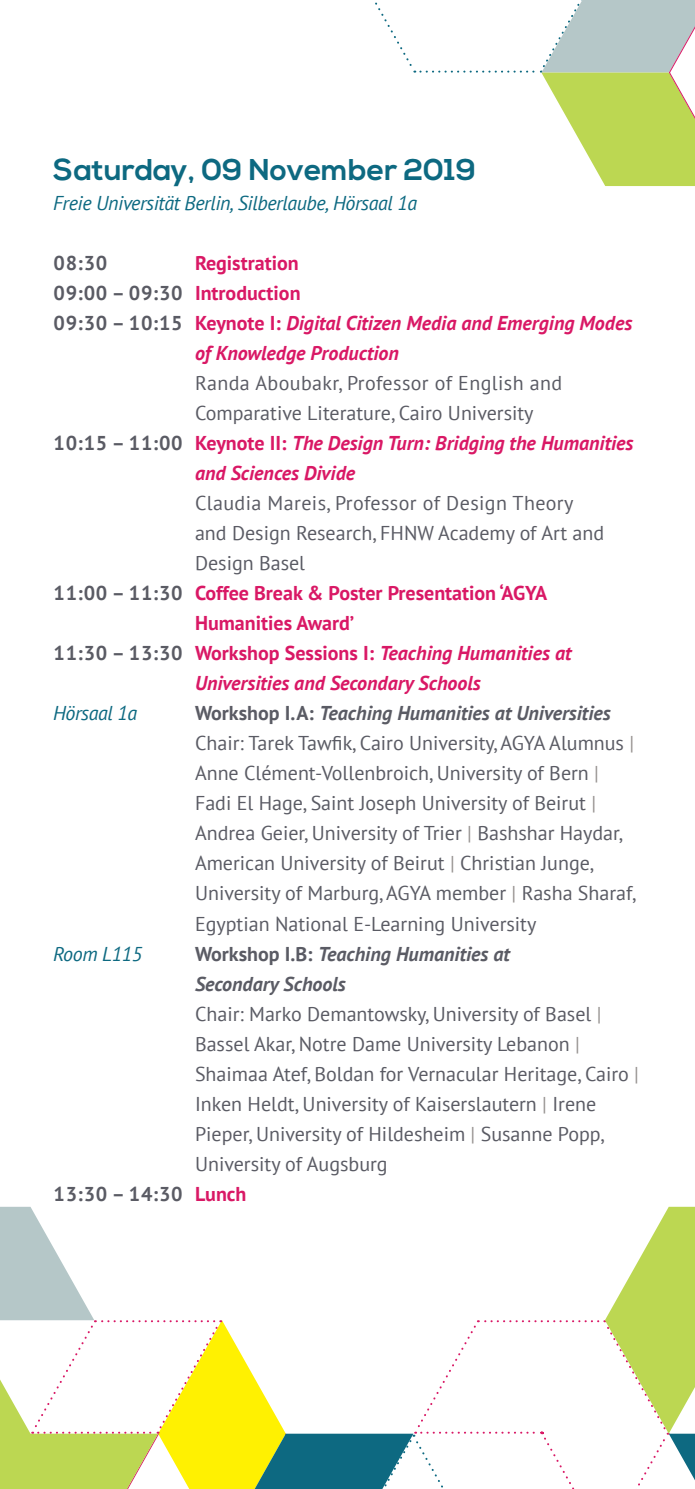
<style>
.page{position:relative;width:695px;height:1489px;background:#fff}
.page>*{position:absolute;margin:0;border:0;box-sizing:border-box;transform-origin:0 0}
.t1{font:700 30px "Nexa";color:#0d6981}
.t2{font:20px/30px "PT Sans";color:#5a5b64}
.t3{font:italic 700 20px "PT Sans";color:#d91865}
.t4{font:700 20px "PT Sans";color:#d91865}
.t5{font:20px "PT Sans";letter-spacing:.02em;color:#5a5b64}
.t6{font:italic 20px "PT Sans";letter-spacing:-.02em;color:#0d6981}
.t7{font:italic 700 20px "PT Sans";color:#5a5b64}
.t8{font:700 20px "PT Sans";color:#5a5b64}
.s1{color:#5a5b64}
.s2{font-style:normal;color:#5a5b64}
.s3{font-style:normal}
.s4{font-weight:700}
.s5{font-weight:700;font-style:italic}
.s6{color:#979391}
.s7{color:#d91865}
</style>
<div class="page">
<svg style="left:375px;top:0;width:319px;height:186px"></svg>
<svg style="left:0;top:1206px;width:694px;height:283px"></svg>
<h1 class="t1" style="left:53px;top:152px;width:424px">Saturday, 09 November 2019</h1>
<p class="t6" style="left:53px;top:190px;width:365px">Freie Universität Berlin, Silberlaube, Hörsaal 1a</p>
<p class="t8" style="left:53px;top:250px;width:56px">08:30</p>
<p class="t4" style="left:195px;top:250px;width:105px">Registration</p>
<p class="t4" style="left:53px;top:280px;width:249px"><span class="s1">09:00 – 09:30</span> Introduction</p>
<p class="t3" style="left:53px;top:310px;width:580px"><span class="s2">09:30 – 10:15</span> <span class="s3">Keynote I:</span> Digital Citizen Media and Emerging Modes</p>
<p class="t3" style="left:195px;top:340px;width:205px">of Knowledge Production</p>
<p class="t5" style="left:195px;top:370px;width:369px">Randa Aboubakr, Professor of English and</p>
<p class="t2" style="left:195px;top:398px;width:340px">Comparative Literature, Cairo University</p>
<p class="t3" style="left:53px;top:430px;width:581px"><span class="s2">10:15 – 11:00</span> <span class="s3">Keynote II:</span> The Design Turn: Bridging the Humanities</p>
<p class="t3" style="left:195px;top:460px;width:162px">and Sciences Divide</p>
<p class="t5" style="left:195px;top:490px;width:380px">Claudia Mareis, Professor of Design Theory</p>
<p class="t2" style="left:195px;top:518px;width:410px">and Design Research, FHNW Academy of Art and</p>
<p class="t2" style="left:195px;top:548px;width:112px">Design Basel</p>
<p class="t4" style="left:53px;top:580px;width:495px"><span class="s1">11:00 – 11:30</span> Coffee Break &amp; Poster Presentation ‘AGYA</p>
<p class="t4" style="left:195px;top:610px;width:161px">Humanities Award’</p>
<p class="t3" style="left:53px;top:640px;width:519px"><span class="s2">11:30 – 13:30</span> <span class="s3">Workshop Sessions I:</span> Teaching Humanities at</p>
<p class="t3" style="left:195px;top:670px;width:287px">Universities and Secondary Schools</p>
<p class="t6" style="left:53px;top:700px;width:85px">Hörsaal 1a</p>
<p class="t2" style="left:195px;top:698px;width:442px"><span class="s4">Workshop I.A:</span> <span class="s5">Teaching Humanities at Universities </span>Chair: Tarek Tawfik, Cairo University, AGYA Alumnus <span class="s6">| </span>Anne Clément-Vollenbroich, University of Bern <span class="s6">| </span>Fadi El Hage, Saint Joseph University of Beirut <span class="s6">| </span>Andrea Geier, University of Trier <span class="s6">|</span> Bashshar Haydar, American University of Beirut <span class="s6">|</span> Christian Junge, University of Marburg, AGYA member <span class="s6">|</span> Rasha Sharaf, Egyptian National E-Learning University</p>
<p class="t6" style="left:53px;top:940px;width:90px">Room L115</p>
<p class="t7" style="left:195px;top:940px;width:316px"><span class="s3">Workshop I.B:</span> Teaching Humanities at</p>
<p class="t7" style="left:195px;top:970px;width:152px">Secondary Schools</p>
<p class="t2" style="left:195px;top:998px;width:408px">Chair: Marko Demantowsky, University of Basel <span class="s6">|</span></p>
<p class="t2" style="left:195px;top:1028px;width:386px">Bassel Akar, Notre Dame University Lebanon <span class="s6">|</span></p>
<p class="t2" style="left:195px;top:1058px;width:445px">Shaimaa Atef, Boldan for Vernacular Heritage, Cairo <span class="s6">|</span></p>
<p class="t2" style="left:195px;top:1088px;width:402px">Inken Heldt, University of Kaiserslautern <span class="s6">|</span> Irene</p>
<p class="t2" style="left:195px;top:1118px;width:411px">Pieper, University of Hildesheim <span class="s6">|</span> Susanne Popp,</p>
<p class="t2" style="left:195px;top:1148px;width:194px">University of Augsburg</p>
<p class="t8" style="left:53px;top:1180px;width:195px">13:30 – 14:30 <span class="s7">Lunch</span></p>
</div>
